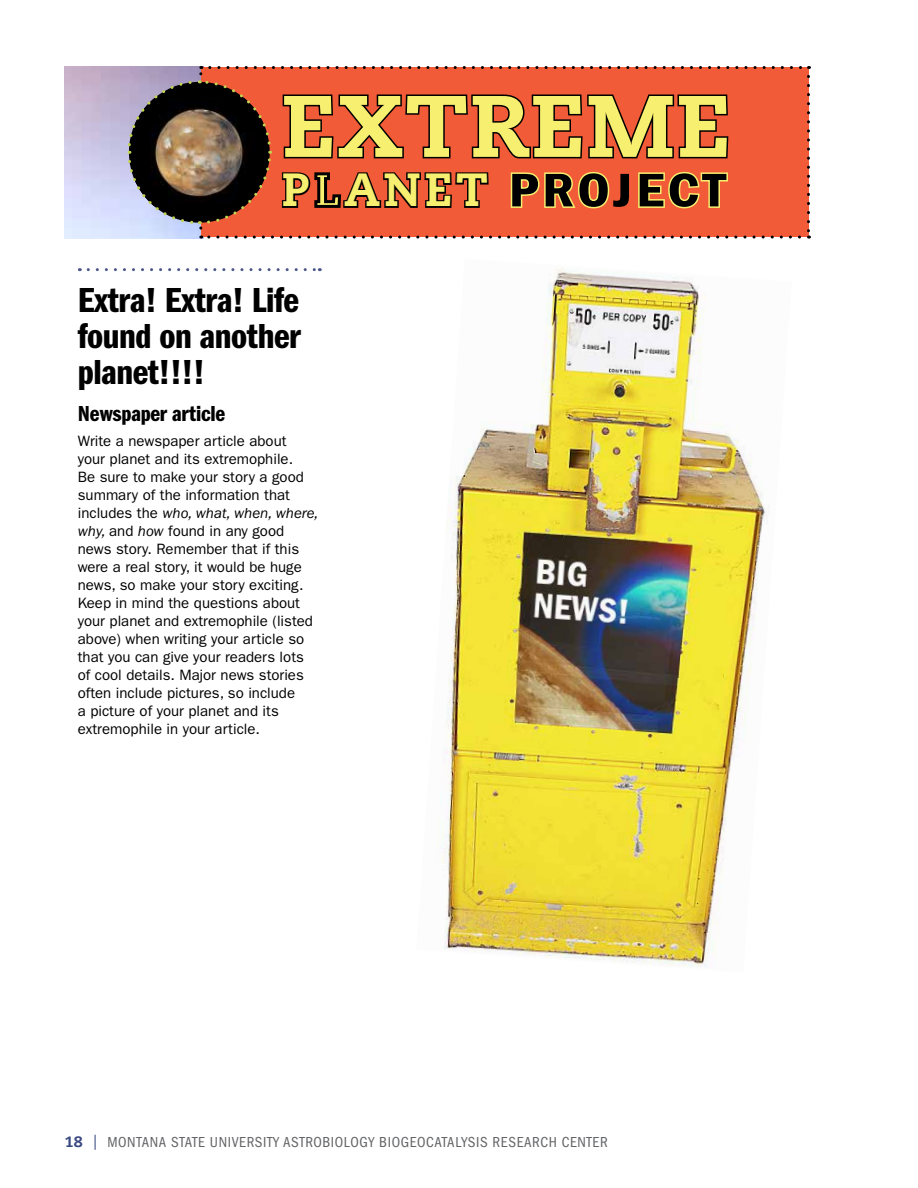
<style>
.page{position:relative;width:918px;height:1188px;background:#fff}
.page>*{position:absolute;margin:0;border:0;box-sizing:border-box;transform-origin:0 0}
.t1{font:800 87px "Caecilia LT Std";letter-spacing:.02em;color:#f7ef6f;scale:1.05 1}
.t2{font:600 condensed 48.75px "Franklin Gothic";letter-spacing:.06em;color:#000;scale:1.2 1}
.t3{font:36px/36px "ITC Franklin Gothic Std Dm Cp";letter-spacing:-.01em;color:#000;text-align:justify;scale:1.14 1}
.t4{font:22.5px "ITC Franklin Gothic Std Dm Cp";letter-spacing:-.01em;color:#000;scale:1.14 1}
.t5{font:15px/18px "ITC Franklin Gothic Std";color:#000}
.t6{font:condensed 15px "ITC Franklin Gothic Std";letter-spacing:.04em;color:#636466}
.s1{font-family:"Caecilia LT Std";font-weight:800;font-stretch:normal;font-size:46.5px;color:#f7ef6f}
.s2{font-style:italic}
.s3{font-family:"Caecilia LT Std";font-weight:800;font-stretch:normal;color:#394880}
.s4{color:#394880}
</style>
<div class="page">
<svg style="left:126px;top:66px;width:684px;height:173px;background:#bf563b"></svg>
<svg style="left:88px;top:268px;width:232px;height:3px"></svg>
<img style="left:437px;top:268px;width:332px;height:699px">
<p class="t1" style="left:282px;top:73px;width:429px">EXTREME</p>
<p class="t2" style="left:282px;top:158px;width:372px"><span class="s1">PLANET</span> PROJECT</p>
<h1 class="t3" style="left:78px;top:282px;width:197px">Extra! Extra! Life found on another planet!!!!</h1>
<h2 class="t4" style="left:78px;top:401px;width:131px">Newspaper article</h2>
<p class="t5" style="left:78px;top:432px;width:242px">Write a newspaper article about<br>your planet and its extremophile.<br>Be sure to make your story a good summary of the information that includes the <span class="s2">who, what, when, where, why,</span> and <span class="s2">how</span> found in any good news story. Remember that if this were a real story, it would be huge news, so make your story exciting.<br>Keep in mind the questions about your planet and extremophile (listed above) when writing your article so that you can give your readers lots of cool details. Major news stories often include pictures, so include<br>a picture of your planet and its extremophile in your article.</p>
<p class="t6" style="left:65px;top:1134px;width:544px"><span class="s3">18</span> <span class="s4">|</span> MONTANA STATE UNIvERSITY ASTROBIOLOGY BIOGEOCATALYSIS RESEARCH CENTER</p>
</div>
